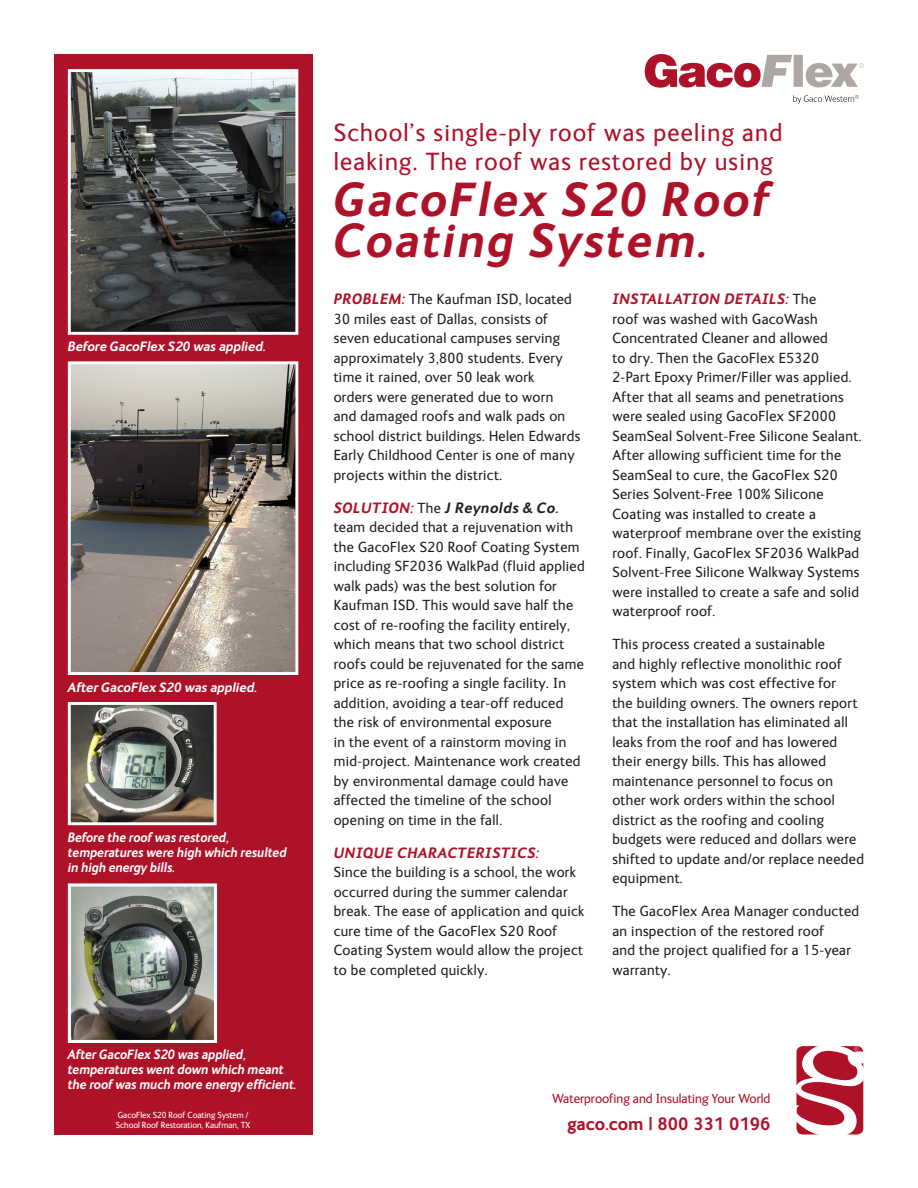
<style>
.page{position:relative;width:918px;height:1188px;background:#fff}
.page>*{position:absolute;margin:0;border:0;box-sizing:border-box;transform-origin:0 0}
.t1{font:italic 700 48px "FS Ingrid";letter-spacing:.04em;color:#ae1229}
.t2{font:25.5px/28.5px "FS Ingrid";letter-spacing:.05em;color:#ae1229}
.t3{font:700 18px "FS Ingrid";color:#ae1229}
.t4{font:15px/19.5px "FS Ingrid";letter-spacing:.025em;color:#231f20}
.t5{font:italic 700 13.5px/15px "FS Ingrid";letter-spacing:-.01em;color:#fff;scale:.94 1}
.t6{font:italic 700 13.5px "FS Ingrid";letter-spacing:-.01em;color:#fff}
.t7{font:13.5px "FS Ingrid";color:#ae1229}
.t8{font:9px "FS Ingrid";color:#fff}
.s1{font-weight:700;font-style:italic;color:#ae1229}
.s2{font-weight:700;font-style:italic}
</style>
<div class="page">
<div style="left:54px;top:54px;width:258px;height:1081px;background:#ae1229"></div>
<svg style="left:67px;top:361px;width:232px;height:314px;background:#8f8781"></svg>
<svg style="left:793px;top:95px;width:66px;height:9px"></svg>
<svg style="left:645px;top:54px;width:219px;height:34px"></svg>
<svg style="left:796px;top:1046px;width:68px;height:89px"></svg>
<svg style="left:67px;top:69px;width:232px;height:266px;background:#585959"></svg>
<img style="left:72px;top:706px;width:141px;height:115px">
<div style="left:68px;top:702px;width:149px;height:123px;border:3px solid #fff"></div>
<img style="left:72px;top:887px;width:141px;height:152px">
<div style="left:68px;top:883px;width:149px;height:160px;border:3px solid #fff"></div>
<p class="t6" style="left:68px;top:338px;width:199px">Before GacoFlex S20 was applied.</p>
<p class="t6" style="left:68px;top:680px;width:191px">After GacoFlex S20 was applied.</p>
<p class="t5" style="left:68px;top:830px;width:234px">Before the roof was restored, temperatures were high which resulted in high energy bills.</p>
<p class="t5" style="left:68px;top:1047px;width:245px">After GacoFlex S20 was applied, temperatures went down which meant the roof was much more energy efficient.</p>
<p class="t8" style="left:118px;top:1110px;width:132px">GacoFlex S20 Roof Coating System /</p>
<p class="t8" style="left:116px;top:1121px;width:136px">School Roof Restoration, Kaufman, TX</p>
<p class="t2" style="left:334px;top:119px;width:450px">School’s single-ply roof was peeling and leaking. The roof was restored by using</p>
<p class="t1" style="left:334px;top:173px;width:437px">GacoFlex S20 Roof</p>
<p class="t1" style="left:334px;top:213px;width:375px">Coating System.</p>
<p class="t4" style="left:334px;top:290px;width:248px"><span class="s1">PROBLEM:</span> The Kaufman ISD, located 30 miles east of Dallas, consists of seven educational campuses serving approximately 3,800 students. Every time it rained, over 50 leak work<br>orders were generated due to worn<br>and damaged roofs and walk pads on school district buildings. Helen Edwards Early Childhood Center is one of many projects within the district.</p>
<p class="t4" style="left:334px;top:498px;width:252px"><span class="s1">SOLUTION:</span> The <span class="s2">J Reynolds &amp; Co. </span>team decided that a rejuvenation with the GacoFlex S20 Roof Coating System including SF2036 WalkPad (fluid applied walk pads) was the best solution for Kaufman ISD. This would save half the cost of re-roofing the facility entirely, which means that two school district roofs could be rejuvenated for the same price as re-roofing a single facility. In addition, avoiding a tear-off reduced the risk of environmental exposure<br>in the event of a rainstorm moving in mid-project. Maintenance work created by environmental damage could have affected the timeline of the school opening on time in the fall.</p>
<p class="t4" style="left:334px;top:843px;width:252px"><span class="s1">UNIQUE CHARACTERISTICS:<br></span>Since the building is a school, the work occurred during the summer calendar break. The ease of application and quick cure time of the GacoFlex S20 Roof Coating System would allow the project to be completed quickly.</p>
<p class="t4" style="left:612px;top:290px;width:251px"><span class="s1">INSTALLATION DETAILS:</span> The<br>roof was washed with GacoWash Concentrated Cleaner and allowed<br>to dry. Then the GacoFlex E5320<br>2-Part Epoxy Primer/Filler was applied.<br>After that all seams and penetrations were sealed using GacoFlex SF2000<br>SeamSeal Solvent-Free Silicone Sealant.<br>After allowing sufficient time for the SeamSeal to cure, the GacoFlex S20<br>Series Solvent-Free 100% Silicone Coating was installed to create a waterproof membrane over the existing roof. Finally, GacoFlex SF2036 WalkPad Solvent-Free Silicone Walkway Systems were installed to create a safe and solid waterproof roof.</p>
<p class="t4" style="left:612px;top:635px;width:253px">This process created a sustainable<br>and highly reflective monolithic roof system which was cost effective for<br>the building owners. The owners report that the installation has eliminated all leaks from the roof and has lowered their energy bills. This has allowed maintenance personnel to focus on other work orders within the school district as the roofing and cooling budgets were reduced and dollars were shifted to update and/or replace needed equipment.</p>
<p class="t4" style="left:612px;top:902px;width:248px">The GacoFlex Area Manager conducted an inspection of the restored roof<br>and the project qualified for a 15-year warranty.</p>
<p class="t7" style="left:552px;top:1091px;width:220px">Waterproofing and Insulating Your World</p>
<p class="t3" style="left:568px;top:1113px;width:204px">gaco.com | 800 331 0196</p>
</div>
